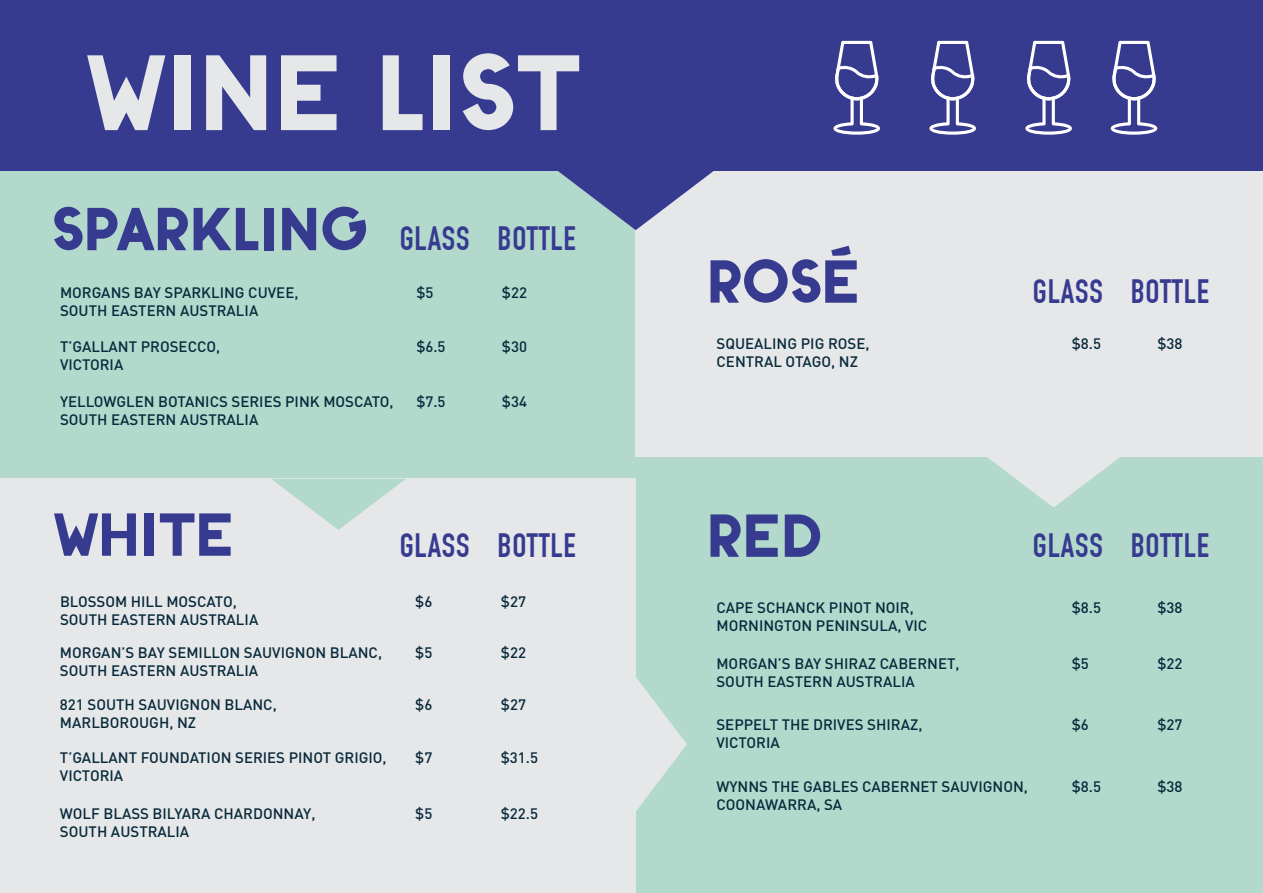
<style>
.page{position:relative;width:1263px;height:893px;background:#fff}
.page>*{position:absolute;margin:0;border:0;box-sizing:border-box;transform-origin:0 0}
.t1{font:104.55px "Bonkers";letter-spacing:-.025em;color:#e6e7e8}
.t2{font:59.25px "Bonkers";letter-spacing:-.005em;color:#373b90}
.t3{font:700 33px "DIN Condensed";letter-spacing:.025em;color:#373b90}
.t4{font:500 15px/18px "DIN";color:#082a3c}
</style>
<div class="page">
<div style="left:0;top:143px;width:636px;height:336px;background:#b3d9cd"></div>
<div style="left:636px;top:386px;width:627px;height:507px;background:#b3d9cd"></div>
<div style="left:0;top:479px;width:636px;height:414px;background:#e6e7e8"></div>
<svg style="left:272px;top:479px;width:133px;height:51px"></svg>
<svg style="left:636px;top:677px;width:51px;height:134px"></svg>
<div style="left:636px;top:169px;width:627px;height:287px;background:#e6e7e8"></div>
<svg style="left:986px;top:456px;width:135px;height:52px"></svg>
<div style="left:0;top:0;width:1263px;height:170px;background:#373b90"></div>
<svg style="left:555px;top:170px;width:162px;height:60px"></svg>
<svg style="left:833px;top:41px;width:47px;height:94px"></svg>
<svg style="left:929px;top:41px;width:47px;height:94px"></svg>
<svg style="left:1025px;top:41px;width:47px;height:94px"></svg>
<svg style="left:1111px;top:41px;width:46px;height:94px"></svg>
<h1 class="t1" style="left:87px;top:29px;width:505px">WINE LIST</h1>
<h2 class="t2" style="left:54px;top:193px;width:319px">SPARKLING</h2>
<h3 class="t3" style="left:400px;top:219px;width:177px">GLASS BOTTLE</h3>
<p class="t4" style="left:60px;top:283px;width:240px">MORGANS BAY SPARKLING CUVEE,<br>SOUTH EASTERN AUSTRALIA</p>
<p class="t4" style="left:416px;top:283px;width:19px">$5</p>
<p class="t4" style="left:502px;top:283px;width:27px">$22</p>
<p class="t4" style="left:60px;top:337px;width:162px">T’GALLANT PROSECCO,<br>VICTORIA</p>
<p class="t4" style="left:416px;top:337px;width:31px">$6.5</p>
<p class="t4" style="left:502px;top:337px;width:27px">$30</p>
<p class="t4" style="left:60px;top:393px;width:335px">YELLOWGLEN BOTANICS SERIES PINK MOSCATO,<br>SOUTH EASTERN AUSTRALIA</p>
<p class="t4" style="left:416px;top:393px;width:31px">$7.5</p>
<p class="t4" style="left:502px;top:393px;width:27px">$34</p>
<h2 class="t2" style="left:710px;top:245px;width:155px">ROSÈ</h2>
<h3 class="t3" style="left:1033px;top:272px;width:177px">GLASS BOTTLE</h3>
<p class="t4" style="left:716px;top:334px;width:154px">SQUEALING PIG ROSE,<br>CENTRAL OTAGO, NZ</p>
<p class="t4" style="left:1072px;top:334px;width:31px">$8.5</p>
<p class="t4" style="left:1157px;top:334px;width:27px">$38</p>
<h2 class="t2" style="left:54px;top:498px;width:185px">WHITE</h2>
<h2 class="t2" style="left:710px;top:499px;width:114px">RED</h2>
<h3 class="t3" style="left:400px;top:526px;width:177px">GLASS BOTTLE</h3>
<h3 class="t3" style="left:1033px;top:526px;width:177px">GLASS BOTTLE</h3>
<p class="t4" style="left:60px;top:592px;width:200px">BLOSSOM HILL MOSCATO,<br>SOUTH EASTERN AUSTRALIA</p>
<p class="t4" style="left:415px;top:592px;width:19px">$6</p>
<p class="t4" style="left:501px;top:592px;width:27px">$27</p>
<p class="t4" style="left:60px;top:643px;width:324px">MORGAN’S BAY SEMILLON SAUVIGNON BLANC,<br>SOUTH EASTERN AUSTRALIA</p>
<p class="t4" style="left:415px;top:643px;width:19px">$5</p>
<p class="t4" style="left:501px;top:643px;width:27px">$22</p>
<p class="t4" style="left:60px;top:695px;width:218px">821 SOUTH SAUVIGNON BLANC,<br>MARLBOROUGH, NZ</p>
<p class="t4" style="left:415px;top:695px;width:19px">$6</p>
<p class="t4" style="left:501px;top:695px;width:27px">$27</p>
<p class="t4" style="left:60px;top:748px;width:328px">T’GALLANT FOUNDATION SERIES PINOT GRIGIO,<br>VICTORIA</p>
<p class="t4" style="left:415px;top:748px;width:19px">$7</p>
<p class="t4" style="left:501px;top:748px;width:39px">$31.5</p>
<p class="t4" style="left:60px;top:804px;width:257px">WOLF BLASS BILYARA CHARDONNAY,<br>SOUTH AUSTRALIA</p>
<p class="t4" style="left:415px;top:804px;width:19px">$5</p>
<p class="t4" style="left:501px;top:804px;width:39px">$22.5</p>
<p class="t4" style="left:716px;top:598px;width:212px">CAPE SCHANCK PINOT NOIR,<br>MORNINGTON PENINSULA, VIC</p>
<p class="t4" style="left:1072px;top:598px;width:31px">$8.5</p>
<p class="t4" style="left:1157px;top:598px;width:27px">$38</p>
<p class="t4" style="left:716px;top:654px;width:245px">MORGAN’S BAY SHIRAZ CABERNET,<br>SOUTH EASTERN AUSTRALIA</p>
<p class="t4" style="left:1072px;top:654px;width:19px">$5</p>
<p class="t4" style="left:1157px;top:654px;width:27px">$22</p>
<p class="t4" style="left:716px;top:715px;width:207px">SEPPELT THE DRIVES SHIRAZ,<br>VICTORIA</p>
<p class="t4" style="left:1072px;top:715px;width:19px">$6</p>
<p class="t4" style="left:1157px;top:715px;width:27px">$27</p>
<p class="t4" style="left:716px;top:777px;width:313px">WYNNS THE GABLES CABERNET SAUVIGNON,<br>COONAWARRA, SA</p>
<p class="t4" style="left:1072px;top:777px;width:31px">$8.5</p>
<p class="t4" style="left:1157px;top:777px;width:27px">$38</p>
</div>
